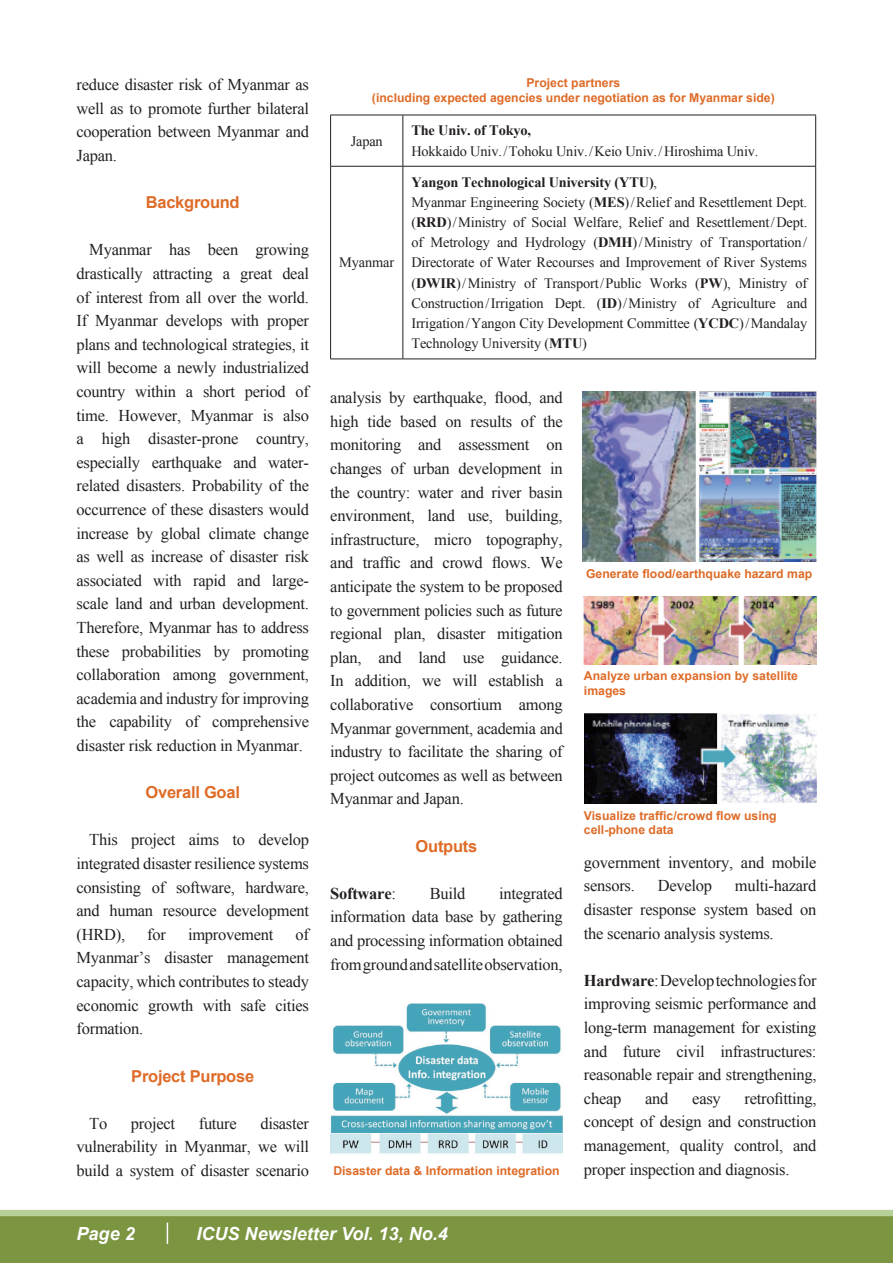
<style>
.page{position:relative;width:893px;height:1263px;background:#fff}
.page>*{position:absolute;margin:0;border:0;box-sizing:border-box;transform-origin:0 0}
.t1{font:italic 700 18px "Arial";color:#fff}
.本文{font:16.5px/23.5px "Times New Roman";letter-spacing:-.015em;color:#231f20;text-align:justify}
.本文-2{font:700 16.5px "Arial";letter-spacing:-.015em;color:#de6b27}
.本文-3{font:700 16.5px "Times New Roman";letter-spacing:-.015em;color:#231f20}
.本文-4{font:14.4px/20.2px "Times New Roman";letter-spacing:-.01em;color:#231f20;text-align:justify}
.本文-5{font:700 14.4px "Times New Roman";letter-spacing:-.01em;color:#231f20}
.キャプション-特色{font:700 12.15px/14.9px "Arial";color:#de6b27}
.s1{font-weight:400}
.s2{font-weight:700}
</style>
<div class="page">
<div style="left:0;top:1210px;width:893px;height:53px;background:#7b9540"></div>
<div style="left:0;top:1210px;width:893px;height:6px;background:#b6d097"></div>
<svg style="left:167px;top:1222px;width:1px;height:22px"></svg>
<img style="left:330px;top:1003px;width:233px;height:151px">
<img style="left:582px;top:392px;width:234px;height:169px">
<img style="left:584px;top:596px;width:232px;height:68px">
<img style="left:584px;top:713px;width:232px;height:90px">
<hr style="left:330px;top:115px;width:73px;height:1px;background:#231f20">
<hr style="left:330px;top:115px;width:1px;height:51px;background:#231f20">
<hr style="left:403px;top:115px;width:413px;height:1px;background:#231f20">
<hr style="left:403px;top:115px;width:1px;height:51px;background:#231f20">
<hr style="left:815px;top:115px;width:1px;height:51px;background:#231f20">
<hr style="left:330px;top:166px;width:73px;height:1px;background:#231f20">
<hr style="left:330px;top:167px;width:1px;height:192px;background:#231f20">
<hr style="left:403px;top:166px;width:413px;height:1px;background:#231f20">
<hr style="left:403px;top:167px;width:1px;height:192px;background:#231f20">
<hr style="left:815px;top:167px;width:1px;height:192px;background:#231f20">
<hr style="left:330px;top:359px;width:73px;height:1px;background:#231f20">
<hr style="left:403px;top:359px;width:413px;height:1px;background:#231f20">
<p class="本文" style="left:77px;top:73px;width:234px">reduce disaster risk of Myanmar as well as to promote further bilateral cooperation between Myanmar and Japan.</p>
<p class="本文-2" style="left:146px;top:191px;width:95px">Background</p>
<p class="本文" style="left:77px;top:238px;width:234px;text-indent:13px">Myanmar has been growing drastically attracting a great deal of interest from all over the world.<br>If Myanmar develops with proper plans and technological strategies, it will become a newly industrialized country within a short period of time. However, Myanmar is also a high disaster-prone country, especially earthquake and water&shy;related disasters. Probability of the occurrence of these disasters would increase by global climate change as well as increase of disaster risk associated with rapid and large&shy;scale land and urban development.<br>Therefore, Myanmar has to address these probabilities by promoting collaboration among government, academia and industry for improving the capability of comprehensive disaster risk reduction in Myanmar.</p>
<p class="本文-2" style="left:146px;top:781px;width:96px">Overall Goal</p>
<p class="本文" style="left:77px;top:828px;width:234px;text-indent:13px">This project aims to develop integrated disaster resilience systems consisting of software, hardware, and human resource development (HRD),</p>
<p class="本文" style="left:147px;top:922px;width:20px">for</p>
<p class="本文" style="left:188px;top:922px;width:87px">improvement</p>
<p class="本文" style="left:77px;top:922px;width:234px;text-indent:219px">of Myanmar’s disaster management capacity, which contributes to steady economic growth with safe cities formation.</p>
<p class="本文-2" style="left:131px;top:1065px;width:124px">Project Purpose</p>
<p class="本文" style="left:89px;top:1111px;width:20px">To</p>
<p class="本文" style="left:131px;top:1111px;width:46px">project</p>
<p class="本文" style="left:199px;top:1111px;width:40px">future</p>
<p class="本文" style="left:77px;top:1111px;width:234px;text-indent:184px">disaster vulnerability in Myanmar, we will build a system of disaster scenario</p>
<p class="キャプション-特色" style="left:526px;top:76px;width:95px">Project partners</p>
<p class="キャプション-特色" style="left:372px;top:91px;width:404px">(including expected agencies under negotiation as for Myanmar side)</p>
<p class="本文-4" style="left:351px;top:130px;width:34px">Japan</p>
<p class="本文-5" style="left:411px;top:121px;width:121px">The Univ. of Tokyo,</p>
<p class="本文-4" style="left:411px;top:140px;width:349px">Hokkaido Univ./Tohoku Univ./Keio Univ./Hiroshima Univ.</p>
<p class="本文-4" style="left:339px;top:252px;width:56px">Myanmar</p>
<p class="本文-5" style="left:411px;top:172px;width:247px">Yangon Technological University (YTU)<span class="s1">,</span></p>
<p class="本文-4" style="left:411px;top:192px;width:397px">Myanmar Engineering Society (<span class="s2">MES</span>)/Relief and Resettlement Dept. (<span class="s2">RRD</span>)/Ministry of Social Welfare, Relief and Resettlement/Dept. of Metrology and Hydrology (<span class="s2">DMH</span>)/Ministry of Transportation/ Directorate of Water Recourses and Improvement of River Systems (<span class="s2">DWIR</span>)/Ministry of Transport/Public Works (<span class="s2">PW</span>), Ministry of Construction/Irrigation Dept. (<span class="s2">ID</span>)/Ministry of Agriculture and Irrigation/Yangon City Development Committee (<span class="s2">YCDC</span>)/Mandalay Technology University (<span class="s2">MTU</span>)</p>
<p class="本文" style="left:330px;top:386px;width:234px">analysis by earthquake, flood, and high tide based on results of the monitoring and assessment on changes of urban development in the country: water and river basin environment, land use, building, infrastructure, micro topography, and traffic and crowd flows. We anticipate the system to be proposed to government policies such as future regional plan, disaster mitigation plan, and land use guidance.<br>In addition, we will establish a collaborative consortium among Myanmar government, academia and industry to facilitate the sharing of project outcomes as well as between Myanmar and Japan.</p>
<p class="本文-2" style="left:416px;top:835px;width:63px">Outputs</p>
<p class="本文-3" style="left:330px;top:882px;width:67px">Software<span class="s1">:</span></p>
<p class="本文" style="left:430px;top:881px;width:37px">Build</p>
<p class="本文" style="left:330px;top:881px;width:234px;text-indent:169px">integrated information data base by gathering and processing information obtained from ground and satellite observation,</p>
<p class="キャプション-特色" style="left:586px;top:566px;width:228px">Generate flood/earthquake hazard map</p>
<p class="キャプション-特色" style="left:584px;top:669px;width:216px">Analyze urban expansion by satellite images</p>
<p class="キャプション-特色" style="left:584px;top:808px;width:194px">Visualize traffic/crowd flow using</p>
<p class="キャプション-特色" style="left:584px;top:823px;width:91px">cell-phone data</p>
<p class="本文" style="left:584px;top:850px;width:234px">government inventory, and mobile sensors.</p>
<p class="本文" style="left:584px;top:874px;width:234px;text-indent:151px">multi-hazard disaster response system based on the scenario analysis systems.</p>
<p class="本文" style="left:584px;top:968px;width:234px"><span class="s2">Hardware</span>: Develop technologies for improving seismic performance and long-term management for existing and future civil infrastructures: reasonable repair and strengthening, cheap</p>
<p class="本文" style="left:658px;top:874px;width:56px">Develop</p>
<p class="本文" style="left:584px;top:1086px;width:234px;text-indent:161px">retrofitting, concept of design and construction management, quality control, and</p>
<p class="本文" style="left:645px;top:1086px;width:25px">and</p>
<p class="本文" style="left:692px;top:1086px;width:30px">easy</p>
<p class="キャプション-特色" style="left:333px;top:1164px;width:228px">Disaster data &amp; Information integration</p>
<p class="本文" style="left:584px;top:1157px;width:207px">proper inspection and diagnosis.</p>
<p class="t1" style="left:77px;top:1221px;width:60px">Page 2</p>
<p class="t1" style="left:196px;top:1221px;width:253px">ICUS Newsletter Vol. 13, No.4</p>
</div>
